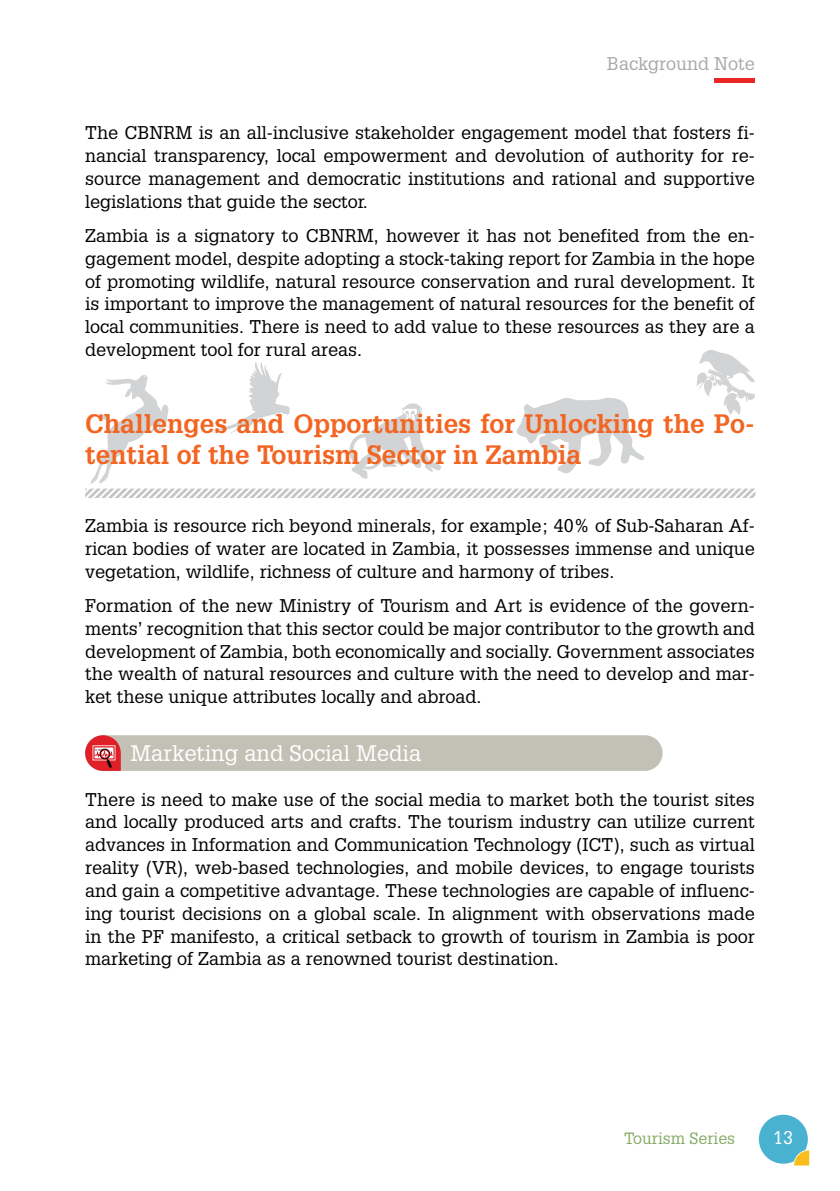
<style>
.page{position:relative;width:840px;height:1191px;background:#fff}
.page>*{position:absolute;margin:0;border:0;box-sizing:border-box;transform-origin:0 0}
.t1{font:700 26px/31.2px "AG Gloria C";color:#f26522}
.t2{font:22px "AG Gloria C";color:#fff}
.t3{font:18px/22.8px "AG Gloria C";color:#000;text-align:justify}
.t4{font:18px "AG Gloria C";color:#a7a9ac}
.t5{font:18px "AG Gloria C";color:#fff}
.t6{font:16px "AG Gloria C";color:#87ab65}
</style>
<div class="page">
<svg style="left:758px;top:1114px;width:50px;height:51px"></svg>
<svg style="left:85px;top:350px;width:670px;height:148px"></svg>
<div style="left:85px;top:735px;width:577px;height:36px;background:#c3c1b5;border-radius:18px"></div>
<svg style="left:85px;top:735px;width:36px;height:36px"></svg>
<div style="left:714px;top:78px;width:40px;height:5px;background:#eb2627"></div>
<p class="t4" style="left:606px;top:53px;width:149px">Background Note</p>
<p class="t3" style="left:85px;top:121px;width:670px">The CBNRM is an all-inclusive stakeholder engagement model that fosters fi&shy;nancial transparency, local empowerment and devolution of authority for re&shy;source management and democratic institutions and rational and supportive legislations that guide the sector.</p>
<p class="t3" style="left:85px;top:224px;width:671px">Zambia is a signatory to CBNRM, however it has not benefited from the en&shy;gagement model, despite adopting a stock-taking report for Zambia in the hope of promoting wildlife, natural resource conservation and rural development. It is important to improve the management of natural resources for the benefit of local communities. There is need to add value to these resources as they are a development tool for rural areas.</p>
<h1 class="t1" style="left:85px;top:407px;width:670px">Challenges and Opportunities for Unlocking the Po&shy;tential of the Tourism Sector in Zambia</h1>
<p class="t3" style="left:85px;top:514px;width:670px">Zambia is resource rich beyond minerals, for example; 40% of Sub-Saharan Af&shy;rican bodies of water are located in Zambia, it possesses immense and unique vegetation, wildlife, richness of culture and harmony of tribes.</p>
<p class="t3" style="left:85px;top:594px;width:670px">Formation of the new Ministry of Tourism and Art is evidence of the govern&shy;ments’ recognition that this sector could be major contributor to the growth and development of Zambia, both economically and socially. Government associates the wealth of natural resources and culture with the need to develop and mar&shy;ket these unique attributes locally and abroad.</p>
<p class="t2" style="left:130px;top:740px;width:292px">Marketing and Social Media</p>
<p class="t3" style="left:85px;top:787px;width:670px">There is need to make use of the social media to market both the tourist sites and locally produced arts and crafts. The tourism industry can utilize current advances in Information and Communication Technology (ICT), such as virtual reality (VR), web-based technologies, and mobile devices, to engage tourists and gain a competitive advantage. These technologies are capable of influenc&shy;ing tourist decisions on a global scale. In alignment with observations made in the PF manifesto, a critical setback to growth of tourism in Zambia is poor marketing of Zambia as a renowned tourist destination.</p>
<p class="t6" style="left:623px;top:1128px;width:113px">Tourism Series</p>
<p class="t5" style="left:772px;top:1127px;width:22px">13</p>
</div>
